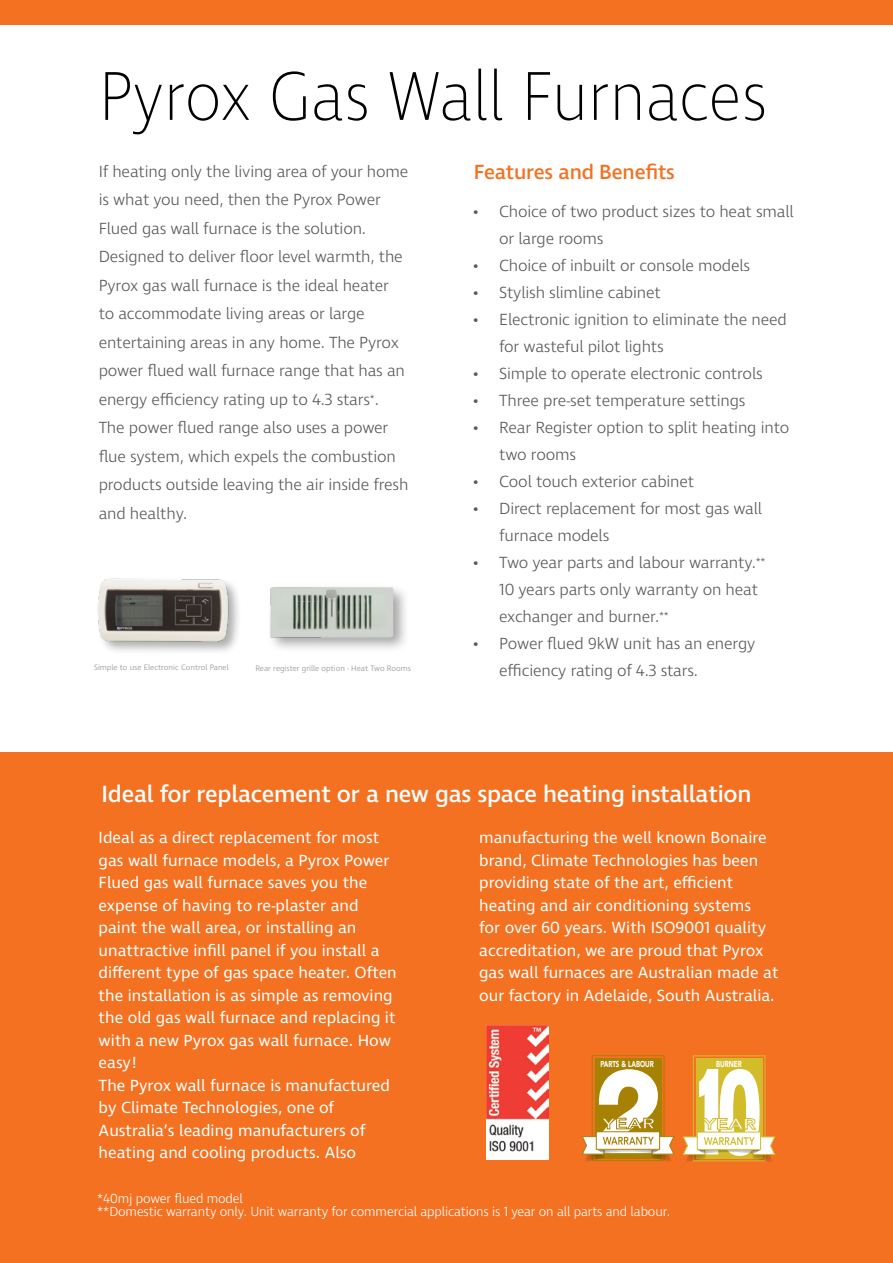
<style>
.page{position:relative;width:893px;height:1263px;background:#fff}
.page>*{position:absolute;margin:0;border:0;box-sizing:border-box;transform-origin:0 0}
.t1{font:200 70.5px "Ingra";color:#000;scale:.91 1}
.t2{font:500 24px "Ingra";letter-spacing:-.01em;color:#fff}
.t3{font:500 21px "Ingra";letter-spacing:-.01em;color:#f37121}
.t4{font:300 16.5px/28.5px "Ingra";letter-spacing:-.01em;color:#58595b}
.t5{font:16.5px/22.5px "Ingra";color:#fff}
.t6{font:300 13.5px/13.5px "Ingra";letter-spacing:-.01em;color:#fff}
.t7{font:900 8.55px "Avenir";color:#fff;scale:.73 1}
.t8{font:300 7.95px "Ingra";color:#8f9194}
</style>
<div class="page">
<div style="left:0;top:753px;width:893px;height:510px;background:#f37121"></div>
<div style="left:0;top:0;width:893px;height:24px;background:#f37121"></div>
<img style="left:97px;top:578px;width:142px;height:74px">
<div style="left:267px;top:583px;width:143px;height:70px;background:#000;opacity:.36"></div>
<img style="left:267px;top:583px;width:135px;height:64px">
<div style="left:595px;top:1058px;width:67px;height:100px;background:#a78103"></div>
<div style="left:592px;top:1055px;width:72px;height:106px;border:1px solid #a78103"></div>
<svg style="left:581px;top:1069px;width:94px;height:92px"></svg>
<div style="left:696px;top:1058px;width:67px;height:100px;background:#d3bc2a"></div>
<div style="left:693px;top:1055px;width:72px;height:106px;border:1px solid #d3bc2a"></div>
<svg style="left:682px;top:1069px;width:94px;height:93px"></svg>
<img style="left:486px;top:1026px;width:62px;height:133px">
<h1 class="t1" style="left:99px;top:53px;width:736px">Pyrox Gas Wall Furnaces</h1>
<p class="t4" style="left:99px;top:158px;width:311px">If heating only the living area of your home is what you need, then the Pyrox Power Flued gas wall furnace is the solution.<br>Designed to deliver floor level warmth, the Pyrox gas wall furnace is the ideal heater to accommodate living areas or large entertaining areas in any home. The Pyrox power flued wall furnace range that has an energy efficiency rating up to 4.3 stars<sup>*</sup>.<br>The power flued range also uses a power flue system, which expels the combustion products outside leaving the air inside fresh and healthy.</p>
<p class="t8" style="left:94px;top:663px;width:136px">Simple to use Electronic Control Panel</p>
<p class="t8" style="left:255px;top:663px;width:157px">Rear register grille option - Heat Two Rooms</p>
<p class="t3" style="left:474px;top:159px;width:203px">Features and Benefits</p>
<p class="t4" style="left:499px;top:199px;width:296px;line-height:27px;text-indent:-27px">• Choice of two product sizes to heat small or large rooms</p>
<p class="t4" style="left:472px;top:252px;width:280px">• Choice of inbuilt or console models</p>
<p class="t4" style="left:472px;top:279px;width:190px">• Stylish slimline cabinet</p>
<p class="t4" style="left:499px;top:307px;width:289px;line-height:27px;text-indent:-27px">• Electronic ignition to eliminate the need for wasteful pilot lights</p>
<p class="t4" style="left:472px;top:360px;width:292px">• Simple to operate electronic controls</p>
<p class="t4" style="left:472px;top:387px;width:275px">• Three pre-set temperature settings</p>
<p class="t4" style="left:499px;top:415px;width:292px;line-height:27px;text-indent:-27px">• Rear Register option to split heating into two rooms</p>
<p class="t4" style="left:472px;top:468px;width:224px">• Cool touch exterior cabinet</p>
<p class="t4" style="left:499px;top:496px;width:265px;line-height:27px;text-indent:-27px">• Direct replacement for most gas wall furnace models</p>
<p class="t4" style="left:499px;top:550px;width:268px;line-height:27px;text-indent:-27px">• Two year parts and labour warranty.<sup>**<br></sup>10 years parts only warranty on heat exchanger and burner.<sup>**</sup></p>
<p class="t4" style="left:499px;top:631px;width:258px;line-height:27px;text-indent:-27px">• Power flued 9kW unit has an energy efficiency rating of 4.3 stars.</p>
<h2 class="t2" style="left:101px;top:779px;width:652px">Ideal for replacement or a new gas space heating installation</h2>
<p class="t5" style="left:99px;top:827px;width:300px">Ideal as a direct replacement for most gas wall furnace models, a Pyrox Power Flued gas wall furnace saves you the expense of having to re-plaster and paint the wall area, or installing an unattractive infill panel if you install a different type of gas space heater. Often the installation is as simple as removing the old gas wall furnace and replacing it with a new Pyrox gas wall furnace. How easy!<br>The Pyrox wall furnace is manufactured by Climate Technologies, one of Australia’s leading manufacturers of heating and cooling products. Also</p>
<p class="t5" style="left:479px;top:827px;width:301px">manufacturing the well known Bonaire brand, Climate Technologies has been providing state of the art, efficient heating and air conditioning systems<br>for over 60 years. With ISO9001 quality accreditation, we are proud that Pyrox gas wall furnaces are Australian made at our factory in Adelaide, South Australia.</p>
<p class="t7" style="left:600px;top:1057px;width:75px">PARTS &amp; LABOUR</p>
<p class="t7" style="left:716px;top:1057px;width:37px">BURNER</p>
<p class="t6" style="left:97px;top:1192px;width:574px">*40mj power flued model<br>**Domestic warranty only. Unit warranty for commercial applications is 1 year on all parts and labour.</p>
</div>
